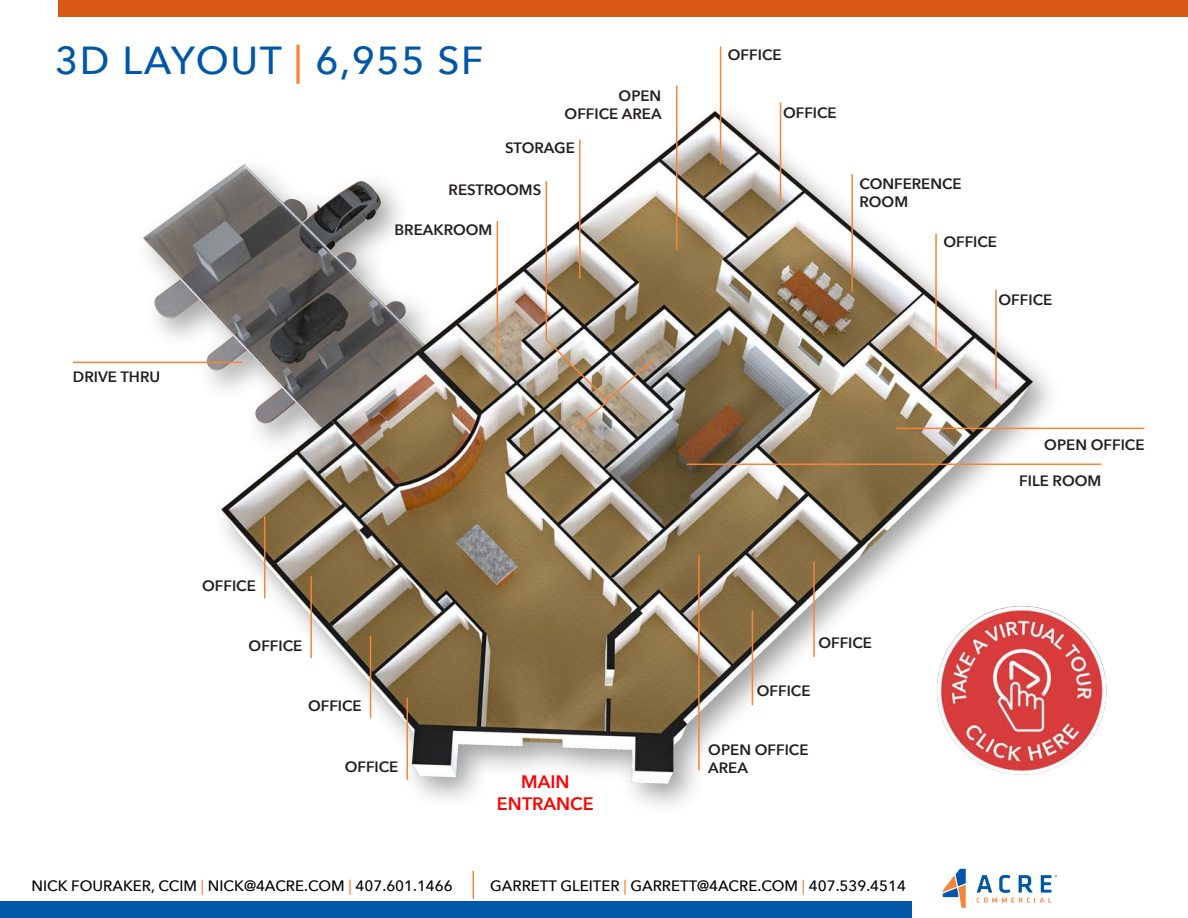
<style>
.page{position:relative;width:1188px;height:918px;background:#fff}
.page>*{position:absolute;margin:0;border:0;box-sizing:border-box;transform-origin:0 0}
.t1{font:500 39px "Avenir Next";letter-spacing:.04em;color:#0057a8}
.t2{font:600 18px "Avenir Next";color:#f00}
.t3{font:600 15px/18px "Avenir Next";color:#231f20}
.t4{font:500 15px "Avenir Next";color:#000}
.s1{color:#f58537}
</style>
<div class="page">
<hr style="left:472px;top:871px;width:2px;height:28px;background:#f58537">
<div style="left:0;top:902px;width:912px;height:16px;background:#0057a8"></div>
<svg style="left:943px;top:869px;width:23px;height:39px"></svg>
<svg style="left:977px;top:875px;width:80px;height:28px"></svg>
<img style="left:122px;top:82px;width:935px;height:724px">
<hr style="left:676px;top:86px;width:2px;height:164px;background:#f58537">
<hr style="left:579px;top:140px;width:2px;height:139px;background:#f58537">
<hr style="left:497px;top:221px;width:1px;height:139px;background:#f58537">
<hr style="left:546px;top:181px;width:1px;height:158px;background:#f58537">
<hr style="left:752px;top:610px;width:1px;height:95px;background:#f58537">
<hr style="left:813px;top:562px;width:2px;height:95px;background:#f58537">
<hr style="left:698px;top:555px;width:2px;height:215px;background:#f58537">
<hr style="left:264px;top:516px;width:1px;height:82px;background:#f58537">
<hr style="left:310px;top:576px;width:2px;height:82px;background:#f58537">
<hr style="left:370px;top:636px;width:1px;height:82px;background:#f58537">
<hr style="left:407px;top:698px;width:1px;height:82px;background:#f58537">
<hr style="left:896px;top:428px;width:249px;height:1px;background:#f58537">
<hr style="left:687px;top:464px;width:414px;height:1px;background:#f58537">
<hr style="left:73px;top:362px;width:169px;height:1px;background:#f58537">
<hr style="left:851px;top:174px;width:2px;height:118px;background:#f58537">
<hr style="left:780px;top:103px;width:1px;height:99px;background:#f58537">
<hr style="left:995px;top:290px;width:2px;height:99px;background:#f58537">
<hr style="left:720px;top:47px;width:1px;height:118px;background:#f58537">
<hr style="left:935px;top:234px;width:2px;height:118px;background:#f58537">
<div style="left:58px;top:0;width:1130px;height:16px;background:#d85913"></div>
<img style="left:544px;top:337px;width:112px;height:93px">
<img style="left:936px;top:599px;width:171px;height:181px">
<p class="t1" style="left:55px;top:27px;width:430px">3D LAYOUT <span class="s1">|</span> 6,955 SF</p>
<p class="t3" style="left:619px;top:86px;width:44px">OPEN</p>
<p class="t3" style="left:565px;top:104px;width:98px">OFFICE AREA</p>
<p class="t3" style="left:505px;top:139px;width:71px">STORAGE</p>
<p class="t3" style="left:449px;top:180px;width:94px">RESTROOMS</p>
<p class="t3" style="left:73px;top:367px;width:89px">DRIVE THRU</p>
<p class="t3" style="left:395px;top:220px;width:99px">BREAKROOM</p>
<p class="t3" style="left:202px;top:576px;width:55px">OFFICE</p>
<p class="t3" style="left:249px;top:636px;width:55px">OFFICE</p>
<p class="t3" style="left:308px;top:696px;width:55px">OFFICE</p>
<p class="t3" style="left:345px;top:758px;width:55px">OFFICE</p>
<p class="t2" style="left:521px;top:767px;width:50px">MAIN</p>
<p class="t2" style="left:497px;top:788px;width:98px">ENTRANCE</p>
<p class="t3" style="left:728px;top:45px;width:55px">OFFICE</p>
<p class="t3" style="left:783px;top:103px;width:55px">OFFICE</p>
<p class="t3" style="left:859px;top:175px;width:104px">CONFERENCE</p>
<p class="t3" style="left:859px;top:193px;width:50px">ROOM</p>
<p class="t3" style="left:943px;top:232px;width:55px">OFFICE</p>
<p class="t3" style="left:999px;top:290px;width:55px">OFFICE</p>
<p class="t3" style="left:1044px;top:436px;width:102px">OPEN OFFICE</p>
<p class="t3" style="left:1019px;top:472px;width:84px">FILE ROOM</p>
<p class="t3" style="left:818px;top:633px;width:55px">OFFICE</p>
<p class="t3" style="left:757px;top:681px;width:55px">OFFICE</p>
<p class="t3" style="left:708px;top:740px;width:102px">OPEN OFFICE<br>AREA</p>
<p class="t4" style="left:32px;top:873px;width:423px">NICK FOURAKER, CCIM <span class="s1">|</span> NICK@4ACRE.COM <span class="s1">|</span> 407.601.1466</p>
<p class="t4" style="left:490px;top:873px;width:417px">GARRETT GLEITER <span class="s1">|</span> GARRETT@4ACRE.COM <span class="s1">|</span> 407.539.4514</p>
</div>
